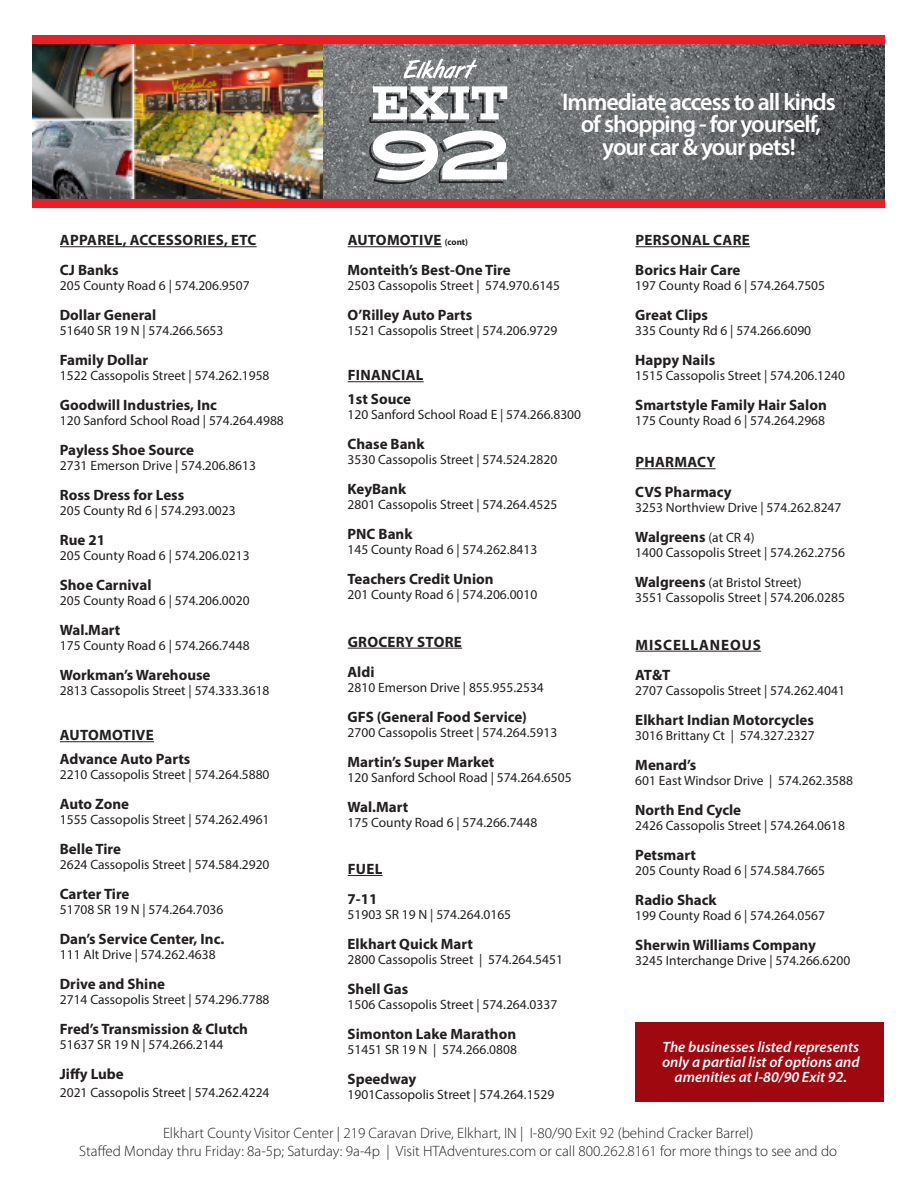
<style>
.page{position:relative;width:918px;height:1188px;background:#fff}
.page>*{position:absolute;margin:0;border:0;box-sizing:border-box;transform-origin:0 0}
.t1{font:600 24px/22.5px "Myriad Pro";letter-spacing:-.04em;color:#fff;text-align:center}
.t2{font:700 15px "Myriad Pro";color:#231f20}
.t3{font:300 15px "Myriad Pro";color:#231f20}
.t4{font:700 15px "Myriad Pro";letter-spacing:.02em;color:#231f20}
.t5{font:italic 600 15px/15px "Myriad Pro";color:#fff;text-align:center}
.t6{font:700 15px "Myriad Pro";letter-spacing:.06em;color:#231f20}
.t7{font:13.5px "Myriad Pro";color:#231f20}
.s1{font-size:9px}
.s2{font-weight:400;font-size:13.5px}
.s3{font-weight:700;font-size:15px}
</style>
<div class="page">
<hr style="left:60px;top:246px;width:197px;height:1px;background:#231f20">
<hr style="left:60px;top:741px;width:94px;height:1px;background:#231f20">
<hr style="left:348px;top:246px;width:94px;height:1px;background:#231f20">
<hr style="left:348px;top:381px;width:76px;height:1px;background:#231f20">
<hr style="left:348px;top:648px;width:114px;height:1px;background:#231f20">
<hr style="left:348px;top:875px;width:35px;height:1px;background:#231f20">
<hr style="left:635px;top:246px;width:115px;height:1px;background:#231f20">
<hr style="left:635px;top:468px;width:81px;height:1px;background:#231f20">
<hr style="left:635px;top:651px;width:126px;height:1px;background:#231f20">
<div style="left:635px;top:1022px;width:249px;height:80px;background:#9f080e"></div>
<img style="left:323px;top:44px;width:561px;height:155px">
<img style="left:32px;top:44px;width:291px;height:155px">
<div style="left:32px;top:35px;width:852px;height:9px;background:#ee1d23"></div>
<div style="left:32px;top:199px;width:852px;height:8px;background:#ee1d23"></div>
<svg style="left:369px;top:86px;width:138px;height:37px"></svg>
<svg style="left:369px;top:130px;width:138px;height:54px"></svg>
<svg style="left:404px;top:59px;width:73px;height:20px"></svg>
<p class="t4" style="left:60px;top:230px;width:198px">APPAREL, ACCESSORIES, ETC</p>
<p class="t2" style="left:60px;top:260px;width:60px">CJ Banks</p>
<p class="t7" style="left:60px;top:277px;width:191px">205 County Road 6 | 574.206.9507</p>
<p class="t2" style="left:60px;top:305px;width:98px">Dollar General</p>
<p class="t7" style="left:60px;top:322px;width:165px">51640 SR 19 N | 574.266.5653</p>
<p class="t2" style="left:60px;top:350px;width:90px">Family Dollar</p>
<p class="t7" style="left:60px;top:367px;width:211px">1522 Cassopolis Street | 574.262.1958</p>
<p class="t2" style="left:60px;top:395px;width:159px">Goodwill Industries, Inc</p>
<p class="t7" style="left:60px;top:412px;width:226px">120 Sanford School Road | 574.264.4988</p>
<p class="t2" style="left:60px;top:440px;width:136px">Payless Shoe Source</p>
<p class="t7" style="left:60px;top:457px;width:198px">2731 Emerson Drive | 574.206.8613</p>
<p class="t2" style="left:60px;top:485px;width:126px">Ross Dress for Less</p>
<p class="t7" style="left:60px;top:502px;width:177px">205 County Rd 6 | 574.293.0023</p>
<p class="t2" style="left:60px;top:530px;width:47px">Rue 21</p>
<p class="t7" style="left:60px;top:547px;width:191px">205 County Road 6 | 574.206.0213</p>
<p class="t2" style="left:60px;top:575px;width:93px">Shoe Carnival</p>
<p class="t7" style="left:60px;top:592px;width:191px">205 County Road 6 | 574.206.0020</p>
<p class="t2" style="left:60px;top:620px;width:62px">Wal.Mart</p>
<p class="t7" style="left:60px;top:637px;width:191px">175 County Road 6 | 574.266.7448</p>
<p class="t2" style="left:60px;top:665px;width:152px">Workman’s Warehouse</p>
<p class="t7" style="left:60px;top:682px;width:211px">2813 Cassopolis Street | 574.333.3618</p>
<p class="t4" style="left:60px;top:725px;width:95px">AUTOMOTIVE</p>
<p class="t2" style="left:60px;top:749px;width:132px">Advance Auto Parts</p>
<p class="t7" style="left:60px;top:766px;width:211px">2210 Cassopolis Street | 574.264.5880</p>
<p class="t2" style="left:60px;top:794px;width:71px">Auto Zone</p>
<p class="t7" style="left:60px;top:811px;width:211px">1555 Cassopolis Street | 574.262.4961</p>
<p class="t2" style="left:60px;top:839px;width:63px">Belle Tire</p>
<p class="t7" style="left:60px;top:856px;width:211px">2624 Cassopolis Street | 574.584.2920</p>
<p class="t2" style="left:60px;top:884px;width:71px">Carter Tire</p>
<p class="t7" style="left:60px;top:901px;width:165px">51708 SR 19 N | 574.264.7036</p>
<p class="t2" style="left:60px;top:929px;width:166px">Dan’s Service Center, Inc.</p>
<p class="t7" style="left:60px;top:946px;width:157px">111 Alt Drive | 574.262.4638</p>
<p class="t2" style="left:60px;top:974px;width:107px">Drive and Shine</p>
<p class="t7" style="left:60px;top:991px;width:211px">2714 Cassopolis Street | 574.296.7788</p>
<p class="t2" style="left:60px;top:1019px;width:190px">Fred’s Transmission &amp; Clutch</p>
<p class="t7" style="left:60px;top:1036px;width:165px">51637 SR 19 N | 574.266.2144</p>
<p class="t2" style="left:60px;top:1064px;width:66px">Jiffy Lube</p>
<p class="t7" style="left:60px;top:1084px;width:211px">2021 Cassopolis Street | 574.262.4224</p>
<p class="t1" style="left:562px;top:90px;width:275px">Immediate access to all kinds of shopping - for yourself, your car &amp; your pets!</p>
<p class="t4" style="left:348px;top:230px;width:122px">AUTOMOTIVE <span class="s1">(cont)</span></p>
<p class="t2" style="left:348px;top:260px;width:165px">Monteith’s Best-One Tire</p>
<p class="t7" style="left:348px;top:277px;width:214px">2503 Cassopolis Street | 574.970.6145</p>
<p class="t2" style="left:348px;top:305px;width:126px">O’Rilley Auto Parts</p>
<p class="t7" style="left:348px;top:322px;width:211px">1521 Cassopolis Street | 574.206.9729</p>
<p class="t4" style="left:348px;top:365px;width:77px">FINANCIAL</p>
<p class="t2" style="left:348px;top:389px;width:65px">1st Souce</p>
<p class="t7" style="left:348px;top:406px;width:235px">120 Sanford School Road E | 574.266.8300</p>
<p class="t2" style="left:348px;top:434px;width:78px">Chase Bank</p>
<p class="t7" style="left:348px;top:451px;width:211px">3530 Cassopolis Street | 574.524.2820</p>
<p class="t2" style="left:348px;top:479px;width:60px">KeyBank</p>
<p class="t7" style="left:348px;top:496px;width:211px">2801 Cassopolis Street | 574.264.4525</p>
<p class="t2" style="left:348px;top:524px;width:66px">PNC Bank</p>
<p class="t7" style="left:348px;top:541px;width:191px">145 County Road 6 | 574.262.8413</p>
<p class="t2" style="left:348px;top:569px;width:148px">Teachers Credit Union</p>
<p class="t7" style="left:348px;top:586px;width:191px">201 County Road 6 | 574.206.0010</p>
<p class="t4" style="left:348px;top:632px;width:116px">GROCERY STORE</p>
<p class="t2" style="left:348px;top:662px;width:28px">Aldi</p>
<p class="t7" style="left:348px;top:679px;width:198px">2810 Emerson Drive | 855.955.2534</p>
<p class="t2" style="left:348px;top:707px;width:181px">GFS (General Food Service)</p>
<p class="t7" style="left:348px;top:724px;width:211px">2700 Cassopolis Street | 574.264.5913</p>
<p class="t2" style="left:348px;top:752px;width:148px">Martin’s Super Market</p>
<p class="t7" style="left:348px;top:769px;width:226px">120 Sanford School Road | 574.264.6505</p>
<p class="t2" style="left:348px;top:797px;width:62px">Wal.Mart</p>
<p class="t7" style="left:348px;top:814px;width:191px">175 County Road 6 | 574.266.7448</p>
<p class="t2" style="left:348px;top:859px;width:36px">FUEL</p>
<p class="t2" style="left:348px;top:889px;width:31px">7-11</p>
<p class="t7" style="left:348px;top:906px;width:165px">51903 SR 19 N | 574.264.0165</p>
<p class="t2" style="left:348px;top:934px;width:127px">Elkhart Quick Mart</p>
<p class="t7" style="left:348px;top:951px;width:217px">2800 Cassopolis Street | 574.264.5451</p>
<p class="t2" style="left:348px;top:979px;width:62px">Shell Gas</p>
<p class="t7" style="left:348px;top:996px;width:211px">1506 Cassopolis Street | 574.264.0337</p>
<p class="t2" style="left:348px;top:1024px;width:170px">Simonton Lake Marathon</p>
<p class="t7" style="left:348px;top:1041px;width:171px">51451 SR 19 N | 574.266.0808</p>
<p class="t2" style="left:348px;top:1069px;width:70px">Speedway</p>
<p class="t7" style="left:348px;top:1086px;width:208px">1901Cassopolis Street | 574.264.1529</p>
<p class="t4" style="left:635px;top:230px;width:116px">PERSONAL CARE</p>
<p class="t2" style="left:635px;top:260px;width:107px">Borics Hair Care</p>
<p class="t7" style="left:635px;top:277px;width:191px">197 County Road 6 | 574.264.7505</p>
<p class="t2" style="left:635px;top:305px;width:74px">Great Clips</p>
<p class="t7" style="left:635px;top:322px;width:177px">335 County Rd 6 | 574.266.6090</p>
<p class="t2" style="left:635px;top:350px;width:81px">Happy Nails</p>
<p class="t7" style="left:635px;top:367px;width:211px">1515 Cassopolis Street | 574.206.1240</p>
<p class="t2" style="left:635px;top:395px;width:193px">Smartstyle Family Hair Salon</p>
<p class="t7" style="left:635px;top:412px;width:191px">175 County Road 6 | 574.264.2968</p>
<p class="t4" style="left:635px;top:452px;width:82px">PHARMACY</p>
<p class="t2" style="left:635px;top:482px;width:98px">CVS Pharmacy</p>
<p class="t7" style="left:635px;top:499px;width:208px">3253 Northview Drive | 574.262.8247</p>
<p class="t2" style="left:635px;top:527px;width:121px">Walgreens <span class="s2">(at CR 4)</span></p>
<p class="t7" style="left:635px;top:544px;width:211px">1400 Cassopolis Street | 574.262.2756</p>
<p class="t7" style="left:635px;top:574px;width:168px"><span class="s3">Walgreens</span> (at Bristol Street)</p>
<p class="t7" style="left:635px;top:589px;width:211px">3551 Cassopolis Street | 574.206.0285</p>
<p class="t6" style="left:635px;top:635px;width:127px">MISCELLANEOUS</p>
<p class="t2" style="left:635px;top:665px;width:37px">AT&amp;T</p>
<p class="t7" style="left:635px;top:682px;width:211px">2707 Cassopolis Street | 574.262.4041</p>
<p class="t2" style="left:635px;top:710px;width:180px">Elkhart Indian Motorcycles</p>
<p class="t7" style="left:635px;top:727px;width:181px">3016 Brittany Ct | 574.327.2327</p>
<p class="t2" style="left:635px;top:755px;width:62px">Menard’s</p>
<p class="t7" style="left:635px;top:772px;width:219px">601 East Windsor Drive | 574.262.3588</p>
<p class="t2" style="left:635px;top:800px;width:107px">North End Cycle</p>
<p class="t7" style="left:635px;top:817px;width:211px">2426 Cassopolis Street | 574.264.0618</p>
<p class="t2" style="left:635px;top:845px;width:62px">Petsmart</p>
<p class="t7" style="left:635px;top:862px;width:191px">205 County Road 6 | 574.584.7665</p>
<p class="t2" style="left:635px;top:890px;width:83px">Radio Shack</p>
<p class="t7" style="left:635px;top:907px;width:191px">199 County Road 6 | 574.264.0567</p>
<p class="t2" style="left:635px;top:935px;width:182px">Sherwin Williams Company</p>
<p class="t7" style="left:635px;top:952px;width:217px">3245 Interchange Drive | 574.266.6200</p>
<p class="t5" style="left:662px;top:1039px;width:199px">The businesses listed represents only a partial list of options and amenities at I-80/90 Exit 92.</p>
<p class="t3" style="left:163px;top:1124px;width:592px">Elkhart County Visitor Center | 219 Caravan Drive, Elkhart, IN | I-80/90 Exit 92 (behind Cracker Barrel)</p>
<p class="t3" style="left:79px;top:1142px;width:759px">Staffed Monday thru Friday: 8a-5p; Saturday: 9a-4p | Visit HTAdventures.com or call 800.262.8161 for more things to see and do</p>
</div>
